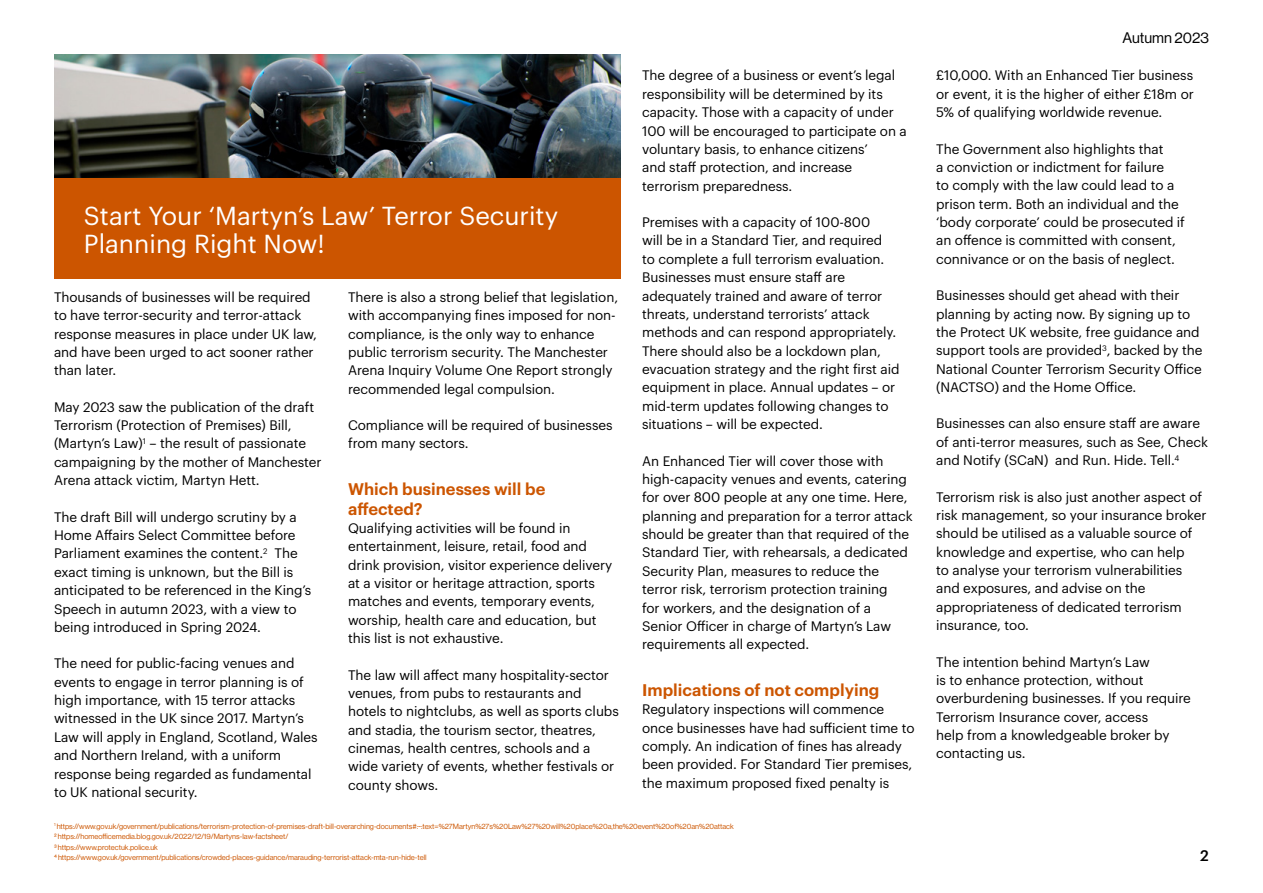
<style>
.page{position:relative;width:1263px;height:893px;background:#fff}
.page>*{position:absolute;margin:0;border:0;box-sizing:border-box;transform-origin:0 0}
.Subtitle__NHG_17_19{font:25.5px/28.5px "Graphik";color:#fff}
.Subhead_1__11_13_Bold_violet{font:600 16.5px/19.5px "Graphik";color:#c50}
.t1{font:15px "N Haas Grotesk DS Pro 55 Rg";color:#000}
.Subtitle__NHG_17_19-2{font:500 15px "Graphik";color:#000}
.Body_text_black{font:13.5px/18.3px "Graphik";letter-spacing:-.005em;color:#000}
.FootNote{font:7.5px "N Haas Grotesk DS Pro 55 Rg";color:#c50}
</style>
<div class="page">
<img style="left:54px;top:54px;width:567px;height:124px">
<div style="left:54px;top:178px;width:567px;height:101px;background:#c50"></div>
<p class="Subtitle__NHG_17_19" style="left:84px;top:199px;width:476px">Start Your ‘Martyn’s Law’ Terror Security<br>Planning Right Now!</p>
<p class="Body_text_black" style="left:348px;top:287px;width:272px">There is also a strong belief that legislation, with accompanying fines imposed for non&shy;compliance, is the only way to enhance public terrorism security. The Manchester Arena Inquiry Volume One Report strongly recommended legal compulsion.</p>
<p class="Body_text_black" style="left:348px;top:415px;width:266px">Compliance will be required of businesses from many sectors.</p>
<p class="Subhead_1__11_13_Bold_violet" style="left:348px;top:478px;width:199px">Which businesses will be affected?</p>
<p class="Body_text_black" style="left:348px;top:518px;width:266px">Qualifying activities will be found in entertainment, leisure, retail, food and drink provision, visitor experience delivery at a visitor or heritage attraction, sports matches and events, temporary events, worship, health care and education, but this list is not exhaustive.</p>
<p class="Body_text_black" style="left:348px;top:664px;width:272px">The law will affect many hospitality-sector venues, from pubs to restaurants and hotels to nightclubs, as well as sports clubs and stadia, the tourism sector, theatres, cinemas, health centres, schools and a wide variety of events, whether festivals or county shows.</p>
<p class="Body_text_black" style="left:54px;top:287px;width:264px">Thousands of businesses will be required to have terror-security and terror-attack response measures in place under UK law, and have been urged to act sooner rather than later.</p>
<p class="Body_text_black" style="left:54px;top:397px;width:269px">May 2023 saw the publication of the draft Terrorism (Protection of Premises) Bill, (Martyn’s Law)<sup>1</sup> – the result of passionate campaigning by the mother of Manchester Arena attack victim, Martyn Hett.</p>
<p class="Body_text_black" style="left:54px;top:506px;width:259px">The draft Bill will undergo scrutiny by a Home Affairs Select Committee before Parliament examines the content.<sup>2</sup> The exact timing is unknown, but the Bill is anticipated to be referenced in the King’s Speech in autumn 2023, with a view to being introduced in Spring 2024.</p>
<p class="Body_text_black" style="left:54px;top:653px;width:265px">The need for public-facing venues and events to engage in terror planning is of high importance, with 15 terror attacks witnessed in the UK since 2017. Martyn’s Law will apply in England, Scotland, Wales and Northern Ireland, with a uniform response being regarded as fundamental to UK national security.</p>
<p class="Body_text_black" style="left:642px;top:65px;width:266px">The degree of a business or event’s legal responsibility will be determined by its capacity. Those with a capacity of under 100 will be encouraged to participate on a voluntary basis, to enhance citizens’<br>and staff protection, and increase terrorism preparedness.</p>
<p class="Body_text_black" style="left:642px;top:212px;width:259px">Premises with a capacity of 100-800<br>will be in a Standard Tier, and required<br>to complete a full terrorism evaluation.<br>Businesses must ensure staff are adequately trained and aware of terror threats, understand terrorists’ attack methods and can respond appropriately.<br>There should also be a lockdown plan, evacuation strategy and the right first aid equipment in place. Annual updates – or mid-term updates following changes to situations – will be expected.</p>
<p class="Body_text_black" style="left:642px;top:450px;width:272px">An Enhanced Tier will cover those with high-capacity venues and events, catering for over 800 people at any one time. Here, planning and preparation for a terror attack should be greater than that required of the Standard Tier, with rehearsals, a dedicated Security Plan, measures to reduce the terror risk, terrorism protection training<br>for workers, and the designation of a Senior Officer in charge of Martyn’s Law requirements all expected.</p>
<p class="Subhead_1__11_13_Bold_violet" style="left:642px;top:679px;width:239px">Implications of not complying</p>
<p class="Body_text_black" style="left:642px;top:699px;width:274px">Regulatory inspections will commence once businesses have had sufficient time to comply. An indication of fines has already been provided. For Standard Tier premises, the maximum proposed fixed penalty is</p>
<p class="t1" style="left:1122px;top:30px;width:88px">Autumn 2023</p>
<p class="Body_text_black" style="left:936px;top:65px;width:259px;text-align:justify">£10,000. With an Enhanced Tier business or event, it is the higher of either £18m or 5% of qualifying worldwide revenue.</p>
<p class="Body_text_black" style="left:936px;top:138px;width:250px">The Government also highlights that<br>a conviction or indictment for failure<br>to comply with the law could lead to a prison term. Both an individual and the ‘body corporate’ could be prosecuted if an offence is committed with consent, connivance or on the basis of neglect.</p>
<p class="Body_text_black" style="left:936px;top:285px;width:268px">Businesses should get ahead with their planning by acting now. By signing up to the Protect UK website, free guidance and support tools are provided<sup>3</sup>, backed by the National Counter Terrorism Security Office (NACTSO) and the Home Office.</p>
<p class="Body_text_black" style="left:936px;top:413px;width:273px">Businesses can also ensure staff are aware of anti-terror measures, such as See, Check and Notify (SCaN) and Run. Hide. Tell.<sup>4</sup></p>
<p class="Body_text_black" style="left:936px;top:486px;width:272px">Terrorism risk is also just another aspect of risk management, so your insurance broker should be utilised as a valuable source of knowledge and expertise, who can help<br>to analyse your terrorism vulnerabilities and exposures, and advise on the appropriateness of dedicated terrorism insurance, too.</p>
<p class="Body_text_black" style="left:936px;top:651px;width:256px">The intention behind Martyn’s Law<br>is to enhance protection, without overburdening businesses. If you require<br>Terrorism Insurance cover, access<br>help from a knowledgeable broker by contacting us.</p>
<p class="FootNote" style="left:54px;top:822px;width:681px"><sup>1</sup> https://www.gov.uk/government/publications/terrorism-protection-of-premises-draft-bill-overarching-documents#:~:text=%27Martyn%27s%20Law%27%20will%20place%20a,the%20event%20of%20an%20attack</p>
<p class="FootNote" style="left:54px;top:832px;width:236px">2 https://homeofficemedia.blog.gov.uk/2022/12/19/Martyns-law-factsheet/</p>
<p class="FootNote" style="left:54px;top:843px;width:105px">3 https://www.protectuk.police.uk</p>
<p class="FootNote" style="left:54px;top:853px;width:374px">4 https://www.gov.uk/government/publications/crowded-places-guidance/marauding-terrorist-attack-mta-run-hide-tell</p>
<p class="Subtitle__NHG_17_19-2" style="left:1200px;top:844px;width:10px">2</p>
</div>
